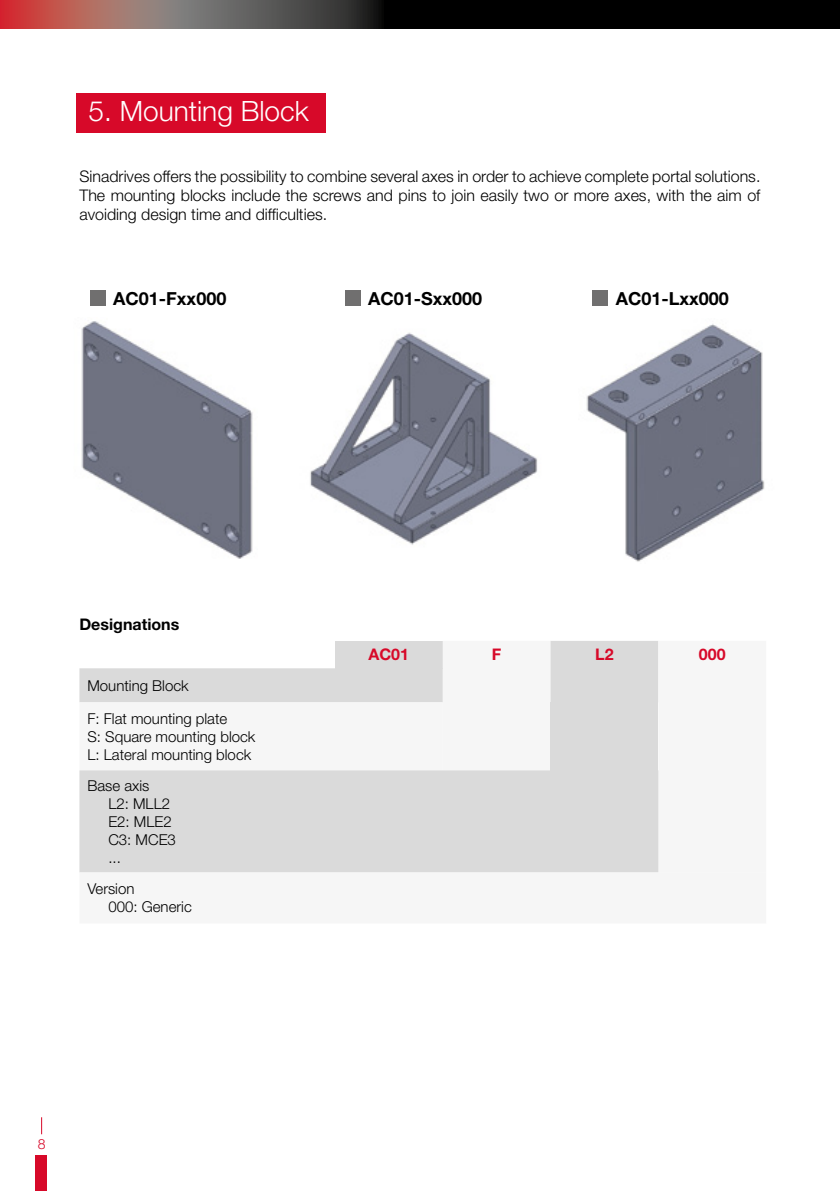
<style>
.page{position:relative;width:840px;height:1191px;background:#fff}
.page>*{position:absolute;margin:0;border:0;box-sizing:border-box;transform-origin:0 0}
.t1{font:300 28px "Helvetica Neue LT Pro";color:#fff}
.t2{font:700 18px "Helvetica Neue LT Pro";color:#000}
.t3{font:300 16px/19.2px "Helvetica Neue LT Pro";color:#000;text-align:justify}
.t4{font:700 16px "Helvetica Neue LT Pro";color:#000}
.t5{font:700 16px "Helvetica Neue LT Pro";color:#d70929}
.t6{font:300 15px/18px "Helvetica Neue LT Pro";color:#000}
.t7{font:300 14px "Helvetica Neue LT Pro";color:#d70929}
</style>
<div class="page">
<div style="left:383px;top:0;width:456px;height:28px;background:#000"></div>
<svg style="left:0;top:0;width:383px;height:28px;background:#7d5956"></svg>
<div style="left:35px;top:1154px;width:12px;height:37px;background:#d70929"></div>
<svg style="left:41px;top:1117px;width:1px;height:17px"></svg>
<div style="left:76px;top:93px;width:249px;height:40px;background:#d70929"></div>
<svg style="left:79px;top:641px;width:580px;height:232px"></svg>
<img style="left:81px;top:321px;width:172px;height:238px">
<img style="left:310px;top:332px;width:228px;height:213px">
<img style="left:586px;top:324px;width:179px;height:238px">
<div style="left:90px;top:291px;width:15px;height:15px;background:#706f6f"></div>
<div style="left:344px;top:291px;width:16px;height:15px;background:#706f6f"></div>
<div style="left:592px;top:291px;width:15px;height:15px;background:#706f6f"></div>
<h1 class="t1" style="left:89px;top:94px;width:221px">5. Mounting Block</h1>
<p class="t3" style="left:79px;top:166px;width:682px">Sinadrives offers the possibility to combine several axes in order to achieve complete portal solutions.<br>The mounting blocks include the screws and pins to join easily two or more axes, with the aim of avoiding design time and difficulties.</p>
<p class="t2" style="left:113px;top:287px;width:115px">AC01-Fxx000</p>
<p class="t2" style="left:368px;top:287px;width:116px">AC01-Sxx000</p>
<p class="t2" style="left:615px;top:287px;width:115px">AC01-Lxx000</p>
<p class="t4" style="left:79px;top:614px;width:101px">Designations</p>
<p class="t6" style="left:87px;top:676px;width:103px">Mounting Block</p>
<p class="t6" style="left:87px;top:709px;width:169px">F: Flat mounting plate<br>S: Square mounting block<br>L: Lateral mounting block</p>
<p class="t6" style="left:108px;top:776px;width:69px;text-indent:-21px">Base axis<br>L2: MLL2<br>E2: MLE2<br>C3: MCE3 ...</p>
<p class="t6" style="left:108px;top:879px;width:85px;text-indent:-21px">Version<br>000: Generic</p>
<p class="t7" style="left:38px;top:1135px;width:9px">8</p>
<p class="t5" style="left:368px;top:644px;width:42px">AC01</p>
<p class="t5" style="left:491px;top:644px;width:11px">F</p>
<p class="t5" style="left:595px;top:644px;width:20px">L2</p>
<p class="t5" style="left:698px;top:644px;width:28px">000</p>
</div>
